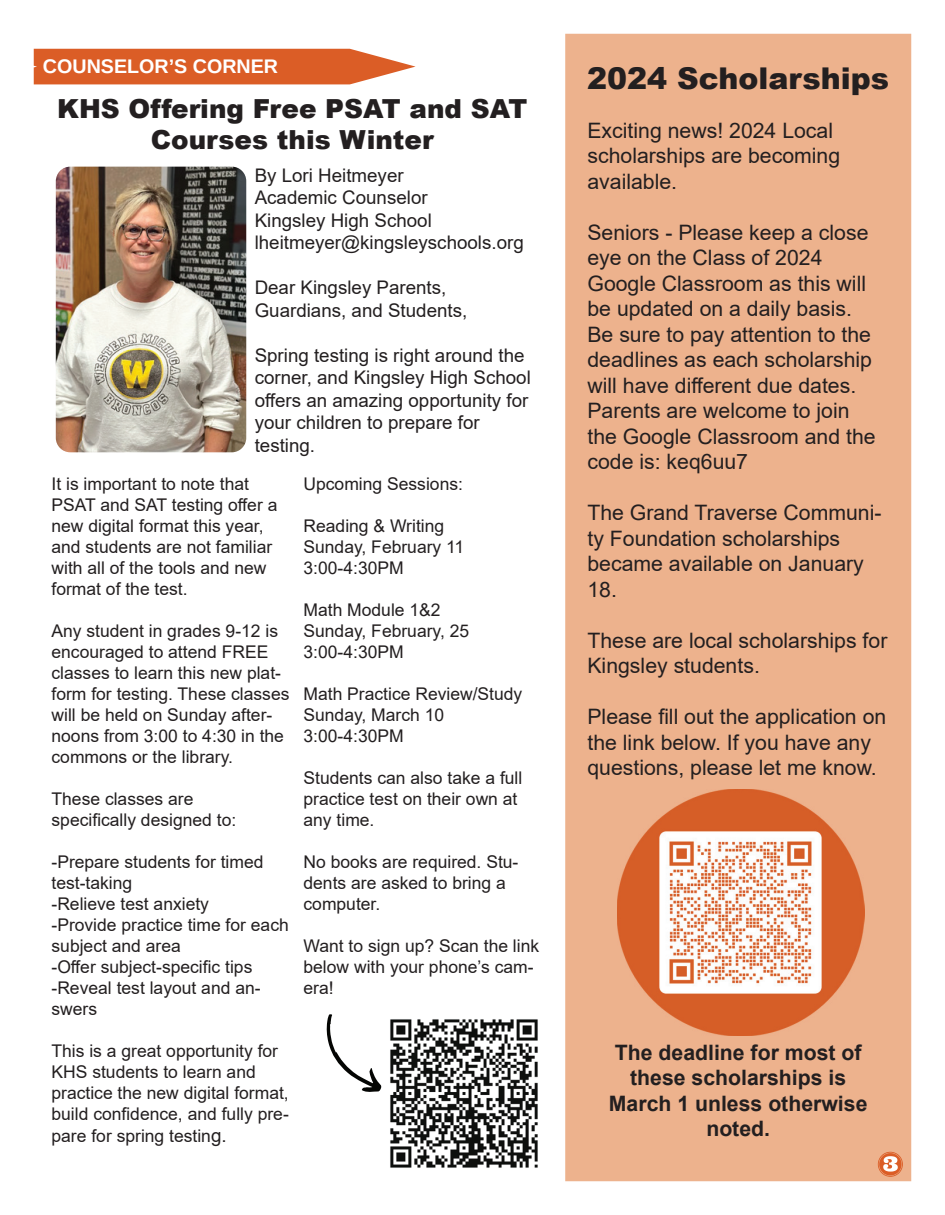
<style>
.page{position:relative;width:945px;height:1215px;background:#fff}
.page>*{position:absolute;margin:0;border:0;box-sizing:border-box;transform-origin:0 0}
.t1{font:900 30px "Arial";color:#231f20}
.t2{font:900 26.25px/31.5px "Arial";color:#231f20;text-align:center}
.t3{font:21.25px/25.5px "Arial";color:#231f20}
.t4{font:700 21.25px/25.5px "Arial";color:#231f20;text-align:center}
.t5{font:700 19.75px "Arimo";color:#fff}
.t6{font:18.75px/22.5px "Arial";color:#231f20}
.t7{font:17.5px/21px "Arial";color:#231f20}
.s1{font-size:18.75px}
</style>
<div class="page">
<div style="left:565px;top:34px;width:346px;height:1147px;background:#edb28d"></div>
<svg style="left:878px;top:1152px;width:25px;height:25px"></svg>
<img style="left:56px;top:167px;width:190px;height:285px">
<img style="left:390px;top:1019px;width:148px;height:149px">
<svg style="left:326px;top:1014px;width:55px;height:78px"></svg>
<svg style="left:34px;top:49px;width:382px;height:35px;background:#de6a38"></svg>
<img style="left:618px;top:789px;width:246px;height:247px">
<p class="t5" style="left:43px;top:53px;width:237px">COUNSELOR’S CORNER</p>
<h2 class="t2" style="left:57px;top:92px;width:472px">KHS Offering Free PSAT and SAT<br>Courses this Winter</h2>
<p class="t6" style="left:255px;top:164px;width:271px">By Lori Heitmeyer<br>Academic Counselor<br>Kingsley High School lheitmeyer@kingsleyschools.org</p>
<p class="t6" style="left:255px;top:276px;width:214px">Dear Kingsley Parents,<br>Guardians, and Students,</p>
<p class="t6" style="left:255px;top:344px;width:278px">Spring testing is right around the corner, and Kingsley High School offers an amazing opportunity for your children to prepare for testing.</p>
<p class="t7" style="left:52px;top:473px;width:227px">It is important to note that<br>PSAT and SAT testing offer a new digital format this year, and students are not familiar with all of the tools and new format of the test.</p>
<p class="t7" style="left:52px;top:620px;width:239px">Any student in grades 9-12 is encouraged to attend FREE classes to learn this new plat&shy;form for testing. These classes will be held on Sunday after&shy;noons from 3:00 to 4:30 in the commons or the library.</p>
<p class="t7" style="left:52px;top:788px;width:186px">These classes are specifically designed to:</p>
<p class="t7" style="left:52px;top:851px;width:239px">-Prepare students for timed test-taking<br>-Relieve test anxiety<br>-Provide practice time for each subject and area<br>-Offer subject-specific tips -Reveal test layout and an&shy;swers</p>
<p class="t7" style="left:52px;top:1040px;width:239px;line-height:21.4px">This is a great opportunity for<br>KHS students to learn and practice the new digital format, build confidence, and fully pre&shy;pare for spring testin<span class="s1">g.</span></p>
<p class="t7" style="left:304px;top:473px;width:161px">Upcoming Sessions:</p>
<p class="t7" style="left:304px;top:515px;width:162px">Reading &amp; Writing<br>Sunday, February 11<br>3:00-4:30PM</p>
<p class="t7" style="left:304px;top:599px;width:167px">Math Module 1&amp;2<br>Sunday, February, 25<br>3:00-4:30PM</p>
<p class="t7" style="left:304px;top:683px;width:220px">Math Practice Review/Study<br>Sunday, March 10<br>3:00-4:30PM</p>
<p class="t7" style="left:304px;top:767px;width:220px">Students can also take a full practice test on their own at any time.</p>
<p class="t7" style="left:304px;top:851px;width:216px">No books are required. Stu&shy;dents are asked to bring a computer.</p>
<p class="t7" style="left:304px;top:935px;width:237px">Want to sign up? Scan the link below with your phone’s cam&shy;era!</p>
<h1 class="t1" style="left:587px;top:56px;width:303px">2024 Scholarships</h1>
<p class="t3" style="left:587px;top:117px;width:254px">Exciting news! 2024 Local scholarships are becoming available.</p>
<p class="t3" style="left:587px;top:219px;width:290px">Seniors - Please keep a close eye on the Class of 2024<br>Google Classroom as this will be updated on a daily basis.<br>Be sure to pay attention to the deadlines as each scholarship will have different due dates.<br>Parents are welcome to join the Google Classroom and the code is: keq6uu7</p>
<p class="t3" style="left:587px;top:500px;width:296px">The Grand Traverse Communi&shy;ty Foundation scholarships became available on January<br>18.</p>
<p class="t3" style="left:587px;top:627px;width:301px">These are local scholarships for<br>Kingsley students.</p>
<p class="t3" style="left:587px;top:704px;width:300px">Please fill out the application on the link below. If you have any questions, please let me know.</p>
<p class="t4" style="left:609px;top:1040px;width:260px">The deadline for most of these scholarships is<br>March 1 unless otherwise noted.</p>
</div>
